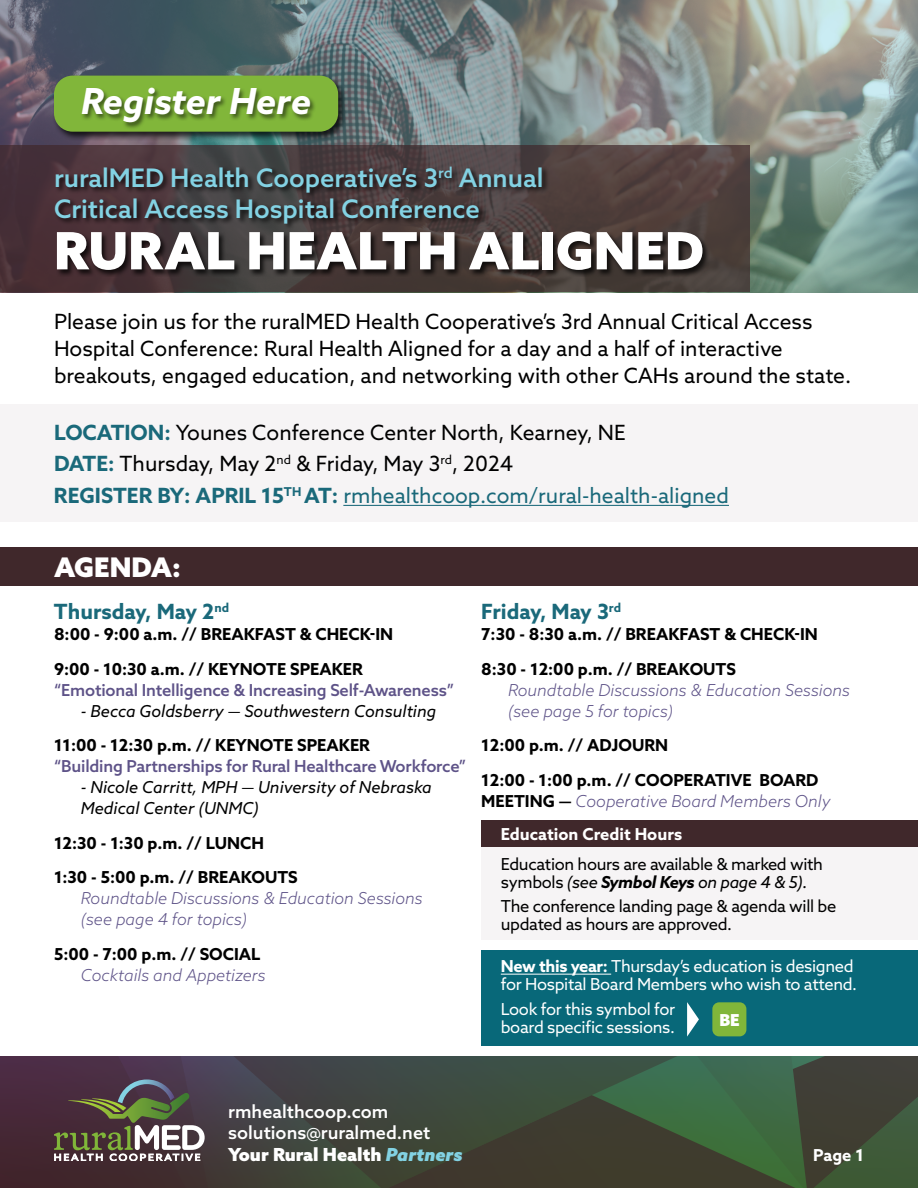
<style>
.page{position:relative;width:918px;height:1188px;background:#fff}
.page>*{position:absolute;margin:0;border:0;box-sizing:border-box;transform-origin:0 0}
.t1{font:900 51.45px "Azo Sans";color:#fff}
.t2{font:italic 700 35.85px "Azo Sans";color:#fff}
.t3{font:900 27px "Azo Sans";color:#fff}
.t4{font:500 25.65px/31.2px "Azo Sans";color:#83d2e3}
.t5{font:21px/31.5px "Azo Sans";color:#000}
.t6{font:700 21px "Azo Sans";color:#1a697a}
.t7{font:500 18px/21.6px "Azo Sans";color:#fff}
.t8{font:700 16.5px/34.5px "Azo Sans";color:#000}
.t9{font:italic 300 16.5px/21px "Azo Sans";color:#5e5388}
.t10{font:16.5px/18px "Azo Sans";letter-spacing:-.02em;color:#000}
.t11{font:16.5px/18px "Azo Sans";letter-spacing:-.02em;color:#fff}
.t12{font:500 16.5px "Azo Sans";letter-spacing:-.01em;color:#5e5388}
.t13{font:italic 16.5px/21px "Azo Sans";color:#000}
.t14{font:700 16.5px "Azo Sans";color:#fff}
.t15{font:900 16.5px "Azo Sans";color:#fff}
.s1{font-weight:700;color:#1a697a}
.s2{color:#1a697a}
.s3{font-weight:700;font-style:normal;color:#000}
.s4{font-style:italic}
.s5{font-weight:700;font-style:italic}
.s6{font-weight:700}
.s7{font-weight:900}
.s8{font-weight:900;font-style:italic;color:#82d2e3}
</style>
<div class="page">
<div style="left:481px;top:950px;width:437px;height:96px;background:#086879"></div>
<div style="left:481px;top:840px;width:437px;height:100px;background:#f6f4f5"></div>
<img style="left:0;top:0;width:918px;height:292px">
<svg style="left:224px;top:1057px;width:694px;height:131px;background:#3e4b3b"></svg>
<svg style="left:0;top:145px;width:750px;height:147px;background:#4a3b3c"></svg>
<div style="left:0;top:547px;width:918px;height:39px;background:#40282b"></div>
<div style="left:0;top:404px;width:918px;height:118px;background:#f6f4f5"></div>
<div style="left:54px;top:165px;width:656px;height:112px;background:#000;opacity:.75"></div>
<hr style="left:343px;top:505px;width:386px;height:1px;background:#1a697a">
<hr style="left:501px;top:974px;width:110px;height:1px;background:#fff">
<svg style="left:0;top:1056px;width:224px;height:132px;background:#513f45"></svg>
<div style="left:52px;top:74px;width:296px;height:67px;background:#000;opacity:.75"></div>
<div style="left:54px;top:76px;width:284px;height:56px;background:#81b63a;border-radius:19px"></div>
<div style="left:80px;top:87px;width:237px;height:43px;background:#000;opacity:.51"></div>
<div style="left:481px;top:820px;width:437px;height:27px;background:#40282b"></div>
<div style="left:712px;top:1002px;width:34px;height:34px;background:#81b63a;border-radius:7px"></div>
<svg style="left:687px;top:1002px;width:12px;height:35px"></svg>
<h2 class="t2" style="left:81px;top:78px;width:232px">Register Here</h2>
<p class="t4" style="left:54px;top:161px;width:491px">ruralMED Health Cooperative’s 3<sup>rd</sup> Annual<br>Critical Access Hospital Conference</p>
<h1 class="t1" style="left:54px;top:216px;width:651px">RURAL HEALTH ALIGNED</h1>
<p class="t5" style="left:54px;top:307px;width:799px;line-height:27px">Please join us for the ruralMED Health Cooperative’s 3rd Annual Critical Access<br>Hospital Conference: Rural Health Aligned for a day and a half of interactive breakouts, engaged education, and networking with other CAHs around the state.</p>
<p class="t5" style="left:54px;top:416px;width:676px"><span class="s1">LOCATION:</span> Younes Conference Center North, Kearney, NE<br><span class="s1">DATE:</span> Thursday, May 2<sup>nd</sup> &amp; Friday, May 3<sup>rd</sup>, 2024<br><span class="s1">REGISTER BY: APRIL 15</span><sup>TH</sup> <span class="s1">AT:</span> <span class="s2">rmhealthcoop.com/rural-health-aligned</span></p>
<p class="t3" style="left:54px;top:549px;width:129px">AGENDA:</p>
<p class="t6" style="left:54px;top:598px;width:177px">Thursday, May 2<sup>nd</sup></p>
<p class="t8" style="left:54px;top:617px;width:341px">8:00 - 9:00 a.m. // BREAKFAST &amp; CHECK-IN<br>9:00 - 10:30 a.m. // KEYNOTE SPEAKER</p>
<p class="t12" style="left:54px;top:679px;width:402px">“Emotional Intelligence &amp; Increasing Self-Awareness”</p>
<p class="t13" style="left:81px;top:700px;width:357px">- Becca Goldsberry — Southwestern Consulting</p>
<p class="t8" style="left:54px;top:728px;width:318px">11:00 - 12:30 p.m. // KEYNOTE SPEAKER</p>
<p class="t12" style="left:54px;top:755px;width:414px">“Building Partnerships for Rural Healthcare Workforce”</p>
<p class="t13" style="left:81px;top:777px;width:352px">- Nicole Carritt, MPH — University of Nebraska<br>Medical Center (UNMC)</p>
<p class="t8" style="left:54px;top:825px;width:245px">12:30 - 1:30 p.m. // LUNCH<br>1:30 - 5:00 p.m. // BREAKOUTS</p>
<p class="t9" style="left:81px;top:888px;width:343px">Roundtable Discussions &amp; Education Sessions (see page 4 for topics)</p>
<p class="t8" style="left:54px;top:936px;width:208px">5:00 - 7:00 p.m. // SOCIAL</p>
<p class="t9" style="left:81px;top:964px;width:186px">Cocktails and Appetizers</p>
<p class="t6" style="left:481px;top:598px;width:141px">Friday, May 3<sup>rd</sup></p>
<p class="t8" style="left:481px;top:617px;width:338px">7:30 - 8:30 a.m. // BREAKFAST &amp; CHECK-IN<br>8:30 - 12:00 p.m. // BREAKOUTS</p>
<p class="t9" style="left:508px;top:679px;width:343px">Roundtable Discussions &amp; Education Sessions (see page 5 for topics)</p>
<p class="t8" style="left:481px;top:728px;width:339px">12:00 p.m. // ADJOURN<br>12:00 - 1:00 p.m. // COOPERATIVE BOARD</p>
<p class="t9" style="left:481px;top:790px;width:351px"><span class="s3">MEETING —</span> Cooperative Board Members Only</p>
<p class="t14" style="left:501px;top:823px;width:183px">Education Credit Hours</p>
<p class="t10" style="left:501px;top:854px;width:324px">Education hours are available &amp; marked with symbols <span class="s4">(see</span> <span class="s5">Symbol Keys</span> <span class="s4">on page 4 &amp; 5).</span></p>
<p class="t10" style="left:501px;top:897px;width:337px">The conference landing page &amp; agenda will be updated as hours are approved.</p>
<p class="t11" style="left:501px;top:957px;width:358px"><span class="s6">New this year:</span> Thursday’s education is designed for Hospital Board Members who wish to attend.</p>
<p class="t11" style="left:501px;top:1000px;width:176px">Look for this symbol for board specific sessions.</p>
<p class="t15" style="left:719px;top:1009px;width:22px">BE</p>
<p class="t7" style="left:228px;top:1100px;width:236px">rmhealthcoop.com solutions@ruralmed.net<br><span class="s7">Your Rural Health</span> <span class="s8">Partners</span></p>
<p class="t14" style="left:813px;top:1144px;width:52px">Page 1</p>
</div>
